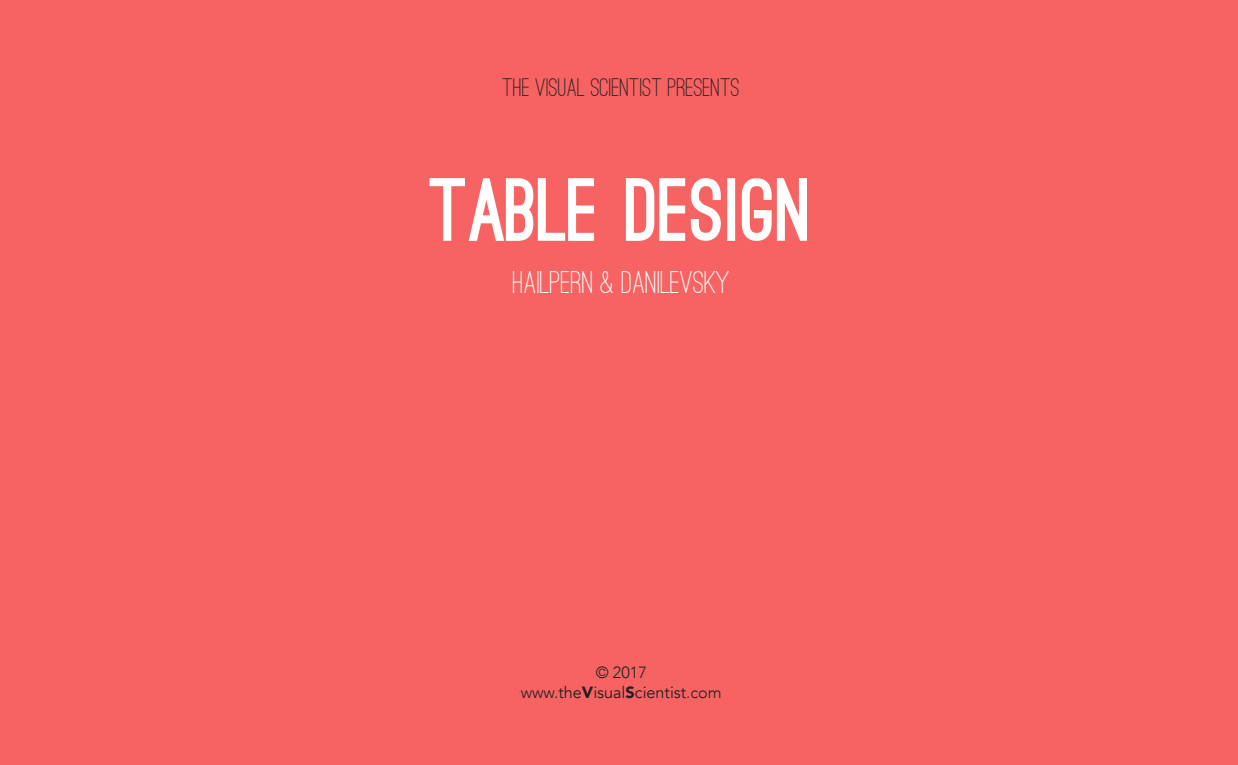
<style>
.page{position:relative;width:1238px;height:765px;background:#f76363}
.page>*{position:absolute;margin:0;border:0;box-sizing:border-box;transform-origin:0 0}
.t1{font:900 85px "Ostrich Sans";color:#fff}
.t2{font:500 32.5px "Ostrich Sans";color:#fff}
.t3{font:500 26.25px "Ostrich Sans";color:#231f20}
.t4{font:16.25px/19.5px "Avenir";color:#231f20;text-align:center}
.s1{font-weight:300}
.s2{font-weight:900}
</style>
<div class="page">
<h3 class="t3" style="left:502px;top:71px;width:239px">THE VISUAL SCIENTIST PRESENTS</h3>
<h1 class="t1" style="left:429px;top:178px;width:385px">TABLE DESIGN</h1>
<h2 class="t2" style="left:513px;top:262px;width:218px">HAILPERN &amp; DANILEVSKY</h2>
<p class="t4" style="left:521px;top:663px;width:203px"><span class="s1">© 2017 www.</span>the<span class="s2">V</span>isual<span class="s2">S</span>cientist<span class="s1">.com</span></p>
</div>
